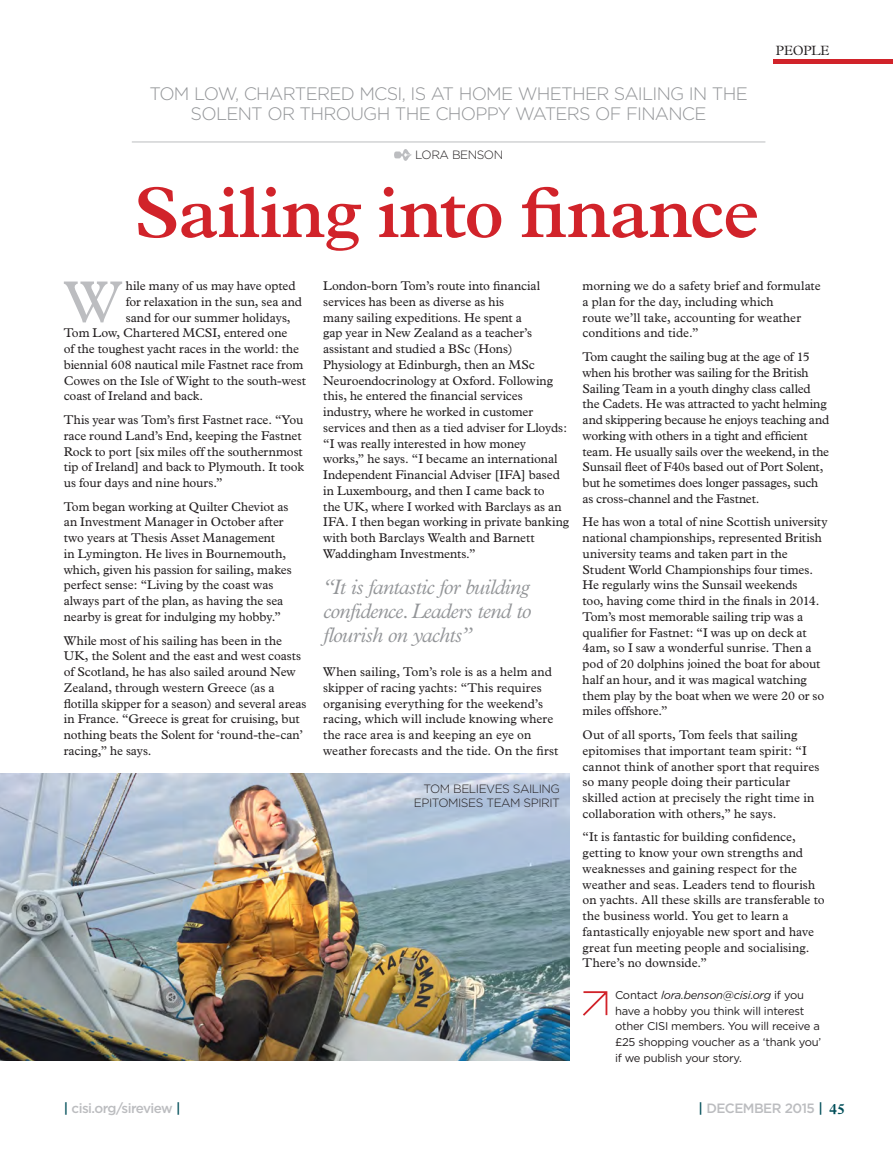
<style>
.page{position:relative;width:893px;height:1149px;background:#fff}
.page>*{position:absolute;margin:0;border:0;box-sizing:border-box;transform-origin:0 0}
.HEADLINE{font:600 72px "Plantin";letter-spacing:-.02em;color:#d1232a}
.COPY_DROP{font:58.95px "Plantin";color:#bcbdc0}
.t1{font:italic 300 21px/24px "Plantin";letter-spacing:-.03em;color:#939598;text-align:justify}
.STANDFIRST{font:300 18px/19.5px "Gotham";letter-spacing:-.04em;color:#939598;text-align:center}
.t2{font:500 13.5px "Gotham";letter-spacing:-.04em;color:#bcbdc0}
.t3{font:300 13.5px "Plantin";letter-spacing:-.02em;color:#231f20}
.COPY{font:12.75px/15.8px "Plantin";color:#231f20}
.COPY_DROP-2{font:12.75px "Plantin";letter-spacing:-.005em;color:#231f20}
.t4{font:300 12px/13.5px "Gotham";letter-spacing:-.04em;color:#231f20;text-align:right}
.COPY-2{font:11.25px/15.8px "Gotham";letter-spacing:-.02em;color:#231f20}
.s1{font-style:italic}
.s2{color:#004e59}
.s3{font-family:"Plantin";font-weight:700;font-size:15px;color:#004e59}
</style>
<div class="page">
<img style="left:0;top:773px;width:570px;height:287px">
<hr style="left:132px;top:142px;width:633px;height:1px;background:#bcbdc0">
<svg style="left:394px;top:149px;width:18px;height:12px"></svg>
<hr style="left:773px;top:60px;width:120px;height:4px;background:#d1232a">
<svg style="left:583px;top:991px;width:25px;height:25px"></svg>
<p class="STANDFIRST" style="left:149px;top:84px;width:600px">TOM LOW, CHARTERED MCSI, IS AT HOME WHETHER SAILING IN THE<br>SOLENT OR THROUGH THE CHOPPY WATERS OF FINANCE</p>
<p class="t4" style="left:415px;top:147px;width:90px">LORA BENSON</p>
<p class="HEADLINE" style="left:134px;top:170px;width:627px">Sailing into finance</p>
<p class="t3" style="left:776px;top:43px;width:55px">PEOPLE</p>
<p class="COPY_DROP" style="left:64px;top:268px;width:60px">W</p>
<p class="COPY_DROP-2" style="left:126px;top:278px;width:171px">hile many of us may have opted</p>
<p class="COPY_DROP-2" style="left:126px;top:294px;width:178px">for relaxation in the sun, sea and</p>
<p class="COPY_DROP-2" style="left:126px;top:310px;width:166px">sand for our summer holidays,</p>
<p class="COPY_DROP-2" style="left:64px;top:326px;width:225px">Tom Low, Chartered MCSI, entered one</p>
<p class="COPY_DROP-2" style="left:64px;top:341px;width:237px">of the toughest yacht races in the world: the</p>
<p class="COPY_DROP-2" style="left:64px;top:357px;width:241px">biennial 608 nautical mile Fastnet race from</p>
<p class="COPY_DROP-2" style="left:64px;top:373px;width:244px">Cowes on the Isle of Wight to the south-west</p>
<p class="COPY_DROP-2" style="left:64px;top:389px;width:141px">coast of Ireland and back.</p>
<p class="COPY" style="left:64px;top:411px;width:242px">This year was Tom’s first Fastnet race. “You race round Land’s End, keeping the Fastnet Rock to port [six miles off the southernmost tip of Ireland] and back to Plymouth. It took us four days and nine hours.”</p>
<p class="COPY" style="left:64px;top:498px;width:229px">Tom began working at Quilter Cheviot as an Investment Manager in October after two years at Thesis Asset Management<br>in Lymington. He lives in Bournemouth, which, given his passion for sailing, makes perfect sense: “Living by the coast was always part of the plan, as having the sea nearby is great for indulging my hobby.”</p>
<p class="COPY" style="left:64px;top:632px;width:244px">While most of his sailing has been in the UK, the Solent and the east and west coasts of Scotland, he has also sailed around New Zealand, through western Greece (as a flotilla skipper for a season) and several areas in France. “Greece is great for cruising, but nothing beats the Solent for ‘round-the-can’ racing,” he says.</p>
<p class="COPY" style="left:323px;top:278px;width:248px">London-born Tom’s route into financial services has been as diverse as his<br>many sailing expeditions. He spent a<br>gap year in New Zealand as a teacher’s assistant and studied a BSc (Hons)<br>Physiology at Edinburgh, then an MSc Neuroendocrinology at Oxford. Following this, he entered the financial services industry, where he worked in customer services and then as a tied adviser for Lloyds: “I was really interested in how money works,” he says. “I became an international Independent Financial Adviser [IFA] based in Luxembourg, and then I came back to<br>the UK, where I worked with Barclays as an IFA. I then began working in private banking with both Barclays Wealth and Barnett Waddingham Investments.”</p>
<p class="t1" style="left:323px;top:575px;width:210px">“It is fantastic for building confidence. Leaders tend to flourish on yachts”</p>
<p class="COPY" style="left:323px;top:663px;width:237px">When sailing, Tom’s role is as a helm and skipper of racing yachts: “This requires organising everything for the weekend’s racing, which will include knowing where the race area is and keeping an eye on weather forecasts and the tide. On the first</p>
<p class="t4" style="left:414px;top:782px;width:148px">TOM BELIEVES SAILING<br>EPITOMISES TEAM SPIRIT</p>
<p class="COPY" style="left:583px;top:278px;width:240px">morning we do a safety brief and formulate a plan for the day, including which<br>route we’ll take, accounting for weather conditions and tide.”</p>
<p class="COPY" style="left:583px;top:349px;width:248px">Tom caught the sailing bug at the age of 15 when his brother was sailing for the British Sailing Team in a youth dinghy class called the Cadets. He was attracted to yacht helming and skippering because he enjoys teaching and working with others in a tight and efficient team. He usually sails over the weekend, in the Sunsail fleet of F40s based out of Port Solent, but he sometimes does longer passages, such as cross-channel and the Fastnet.</p>
<p class="COPY" style="left:583px;top:514px;width:246px">He has won a total of nine Scottish university national championships, represented British university teams and taken part in the Student World Championships four times.<br>He regularly wins the Sunsail weekends<br>too, having come third in the finals in 2014.<br>Tom’s most memorable sailing trip was a qualifier for Fastnet: “I was up on deck at 4am, so I saw a wonderful sunrise. Then a pod of 20 dolphins joined the boat for about half an hour, and it was magical watching them play by the boat when we were 20 or so miles offshore.”</p>
<p class="COPY" style="left:583px;top:726px;width:238px">Out of all sports, Tom feels that sailing epitomises that important team spirit: “I cannot think of another sport that requires so many people doing their particular skilled action at precisely the right time in collaboration with others,” he says.</p>
<p class="COPY" style="left:583px;top:828px;width:244px">“It is fantastic for building confidence, getting to know your own strengths and weaknesses and gaining respect for the weather and seas. Leaders tend to flourish on yachts. All these skills are transferable to the business world. You get to learn a fantastically enjoyable new sport and have great fun meeting people and socialising.<br>There’s no downside.”</p>
<p class="COPY-2" style="left:615px;top:986px;width:208px">Contact <span class="s1">lora.benson@cisi.org</span> if you have a hobby you think will interest other CISI members. You will receive a £25 shopping voucher as a ‘thank you’ if we publish your story.</p>
<p class="t2" style="left:64px;top:1100px;width:118px"><span class="s2">|</span> cisi.org/sireview <span class="s2">|</span></p>
<p class="t2" style="left:698px;top:1100px;width:148px"><span class="s2">|</span> DECEMBER 2015 <span class="s2">|</span> <span class="s3">45</span></p>
</div>
